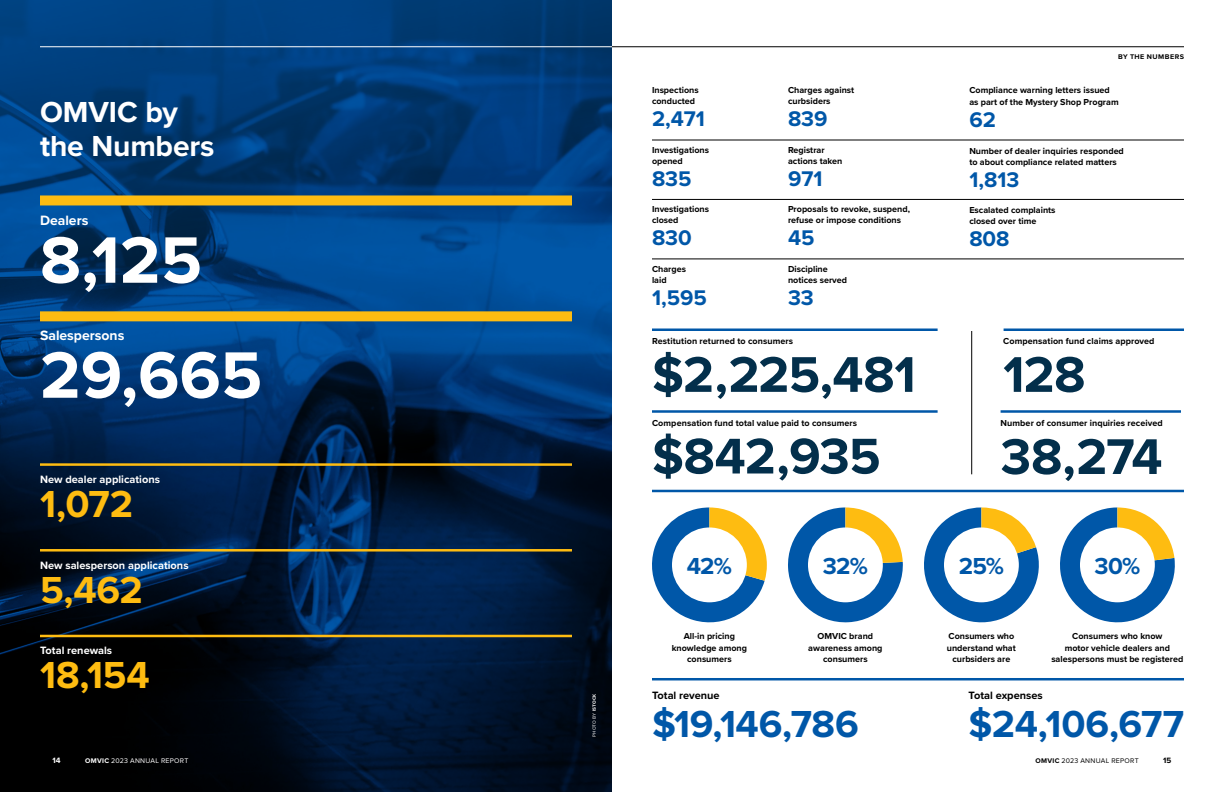
<style>
.page{position:relative;width:1224px;height:792px;background:#fff}
.page>*{position:absolute;margin:0;border:0;box-sizing:border-box;transform-origin:0 0}
.t1{font:700 68px "Proxima Nova";color:#fff}
.t2{font:700 52px "Proxima Nova";letter-spacing:-.02em;color:#032f4b}
.t3{font:700 39px "Proxima Nova";letter-spacing:-.005em;color:#0057a8}
.t4{font:700 39px "Proxima Nova";letter-spacing:-.005em;color:#febc11}
.t5{font:700 30px/34.5px "Proxima Nova";letter-spacing:-.005em;color:#fff}
.t6{font:700 24px "Proxima Nova";letter-spacing:-.03em;color:#0057a8}
.t7{font:700 22px "Proxima Nova";color:#0057a8}
.t8{font:700 14px "Proxima Nova";color:#fff}
.t9{font:700 11px "Proxima Nova";color:#fff}
.t10{font:700 11px "Proxima Nova";color:#000}
.t11{font:700 9px/11px "Proxima Nova";color:#000}
.t12{font:700 8px "Proxima Nova";color:#fff}
.t13{font:700 8px "Proxima Nova";color:#000}
.t14{font:7px "Proxima Nova";letter-spacing:.04em;color:#fff}
.t15{font:7px "Proxima Nova";letter-spacing:.04em;color:#000}
.t16{font:700 7px "Proxima Nova";letter-spacing:.065em;color:#000}
.t17{font:4.8px "Proxima Nova";letter-spacing:.03em;color:#fff}
.s1{font-weight:700}
</style>
<div class="page">
<img style="left:0;top:0;width:612px;height:792px">
<hr style="left:40px;top:46px;width:572px;height:1px;background:#fff">
<hr style="left:612px;top:46px;width:572px;height:1px;background:#000">
<hr style="left:652px;top:140px;width:532px;height:1px;background:#000">
<hr style="left:652px;top:199px;width:532px;height:1px;background:#000">
<hr style="left:652px;top:259px;width:532px;height:1px;background:#000">
<div style="left:40px;top:195px;width:532px;height:10px;background:#febc11"></div>
<div style="left:40px;top:311px;width:532px;height:10px;background:#febc11"></div>
<hr style="left:40px;top:463px;width:532px;height:3px;background:#febc11">
<hr style="left:40px;top:549px;width:532px;height:3px;background:#febc11">
<hr style="left:40px;top:635px;width:532px;height:2px;background:#febc11">
<hr style="left:652px;top:410px;width:286px;height:3px;background:#0057a8">
<hr style="left:1001px;top:410px;width:180px;height:3px;background:#0057a8">
<hr style="left:652px;top:678px;width:532px;height:2px;background:#0057a8">
<hr style="left:652px;top:328px;width:286px;height:3px;background:#0057a8">
<hr style="left:1004px;top:328px;width:180px;height:3px;background:#0057a8">
<hr style="left:652px;top:490px;width:532px;height:2px;background:#0057a8">
<svg style="left:788px;top:507px;width:115px;height:116px"></svg>
<div style="left:808px;top:527px;width:75px;height:75px;background:#fff;border-radius:50%"></div>
<svg style="left:1060px;top:507px;width:115px;height:116px"></svg>
<div style="left:1080px;top:527px;width:75px;height:75px;background:#fff;border-radius:50%"></div>
<svg style="left:652px;top:507px;width:115px;height:116px"></svg>
<div style="left:672px;top:527px;width:75px;height:75px;background:#fff;border-radius:50%"></div>
<svg style="left:924px;top:507px;width:115px;height:116px"></svg>
<div style="left:944px;top:527px;width:75px;height:75px;background:#fff;border-radius:50%"></div>
<hr style="left:971px;top:331px;width:1px;height:143px;background:#000">
<h3 class="t5" style="left:40px;top:94px;width:176px">OMVIC by the Numbers</h3>
<h3 class="t8" style="left:40px;top:210px;width:50px">Dealers</h3>
<h1 class="t1" style="left:40px;top:209px;width:163px">8,125</h1>
<h3 class="t8" style="left:40px;top:325px;width:86px">Salespersons</h3>
<h1 class="t1" style="left:40px;top:324px;width:224px">29,665</h1>
<p class="t9" style="left:40px;top:471px;width:122px">New dealer applications</p>
<h3 class="t4" style="left:40px;top:475px;width:95px">1,072</h3>
<p class="t9" style="left:40px;top:557px;width:150px">New salesperson applications</p>
<h3 class="t4" style="left:40px;top:561px;width:104px">5,462</h3>
<p class="t9" style="left:40px;top:643px;width:74px">Total renewals</p>
<h3 class="t4" style="left:40px;top:646px;width:111px">18,154</h3>
<p class="t12" style="left:53px;top:754px;width:10px">14</p>
<p class="t14" style="left:85px;top:755px;width:105px"><span class="s1">OMVIC</span> 2023 ANNUAL REPORT</p>
<p class="t17" style="left:591px;top:737px;width:45px;rotate:-90deg">PHOTO BY <span class="s1">ISTOCK</span></p>
<p class="t11" style="left:652px;top:84px;width:48px">Inspections conducted</p>
<h3 class="t7" style="left:652px;top:102px;width:54px">2,471</h3>
<p class="t11" style="left:652px;top:144px;width:59px">Investigations opened</p>
<h3 class="t7" style="left:652px;top:162px;width:41px">835</h3>
<p class="t11" style="left:652px;top:203px;width:59px">Investigations closed</p>
<h3 class="t7" style="left:652px;top:221px;width:41px">830</h3>
<p class="t11" style="left:652px;top:263px;width:36px">Charges laid</p>
<h3 class="t7" style="left:652px;top:281px;width:56px">1,595</h3>
<p class="t11" style="left:788px;top:84px;width:68px">Charges against curbsiders</p>
<h3 class="t7" style="left:788px;top:102px;width:41px">839</h3>
<p class="t11" style="left:788px;top:144px;width:56px">Registrar actions taken</p>
<h3 class="t7" style="left:788px;top:162px;width:36px">971</h3>
<p class="t11" style="left:788px;top:203px;width:124px">Proposals to revoke, suspend, refuse or impose conditions</p>
<h3 class="t7" style="left:788px;top:221px;width:28px">45</h3>
<p class="t11" style="left:788px;top:263px;width:61px">Discipline notices served</p>
<h3 class="t7" style="left:788px;top:281px;width:27px">33</h3>
<p class="t11" style="left:652px;top:335px;width:143px">Restitution returned to consumers</p>
<h2 class="t2" style="left:652px;top:336px;width:265px">$2,225,481</h2>
<p class="t11" style="left:652px;top:417px;width:207px">Compensation fund total value paid to consumers</p>
<h2 class="t2" style="left:652px;top:417px;width:230px">$842,935</h2>
<p class="t16" style="left:1118px;top:51px;width:67px">BY THE NUMBERS</p>
<p class="t11" style="left:969px;top:84px;width:151px;line-height:12px">Compliance warning letters issued as part of the Mystery Shop Program</p>
<h3 class="t7" style="left:969px;top:103px;width:28px">62</h3>
<p class="t11" style="left:969px;top:145px;width:156px">Number of dealer inquiries responded to about compliance related matters</p>
<h3 class="t7" style="left:969px;top:163px;width:51px">1,813</h3>
<p class="t11" style="left:969px;top:204px;width:88px">Escalated complaints closed over time</p>
<h3 class="t7" style="left:969px;top:222px;width:42px">808</h3>
<p class="t11" style="left:1003px;top:335px;width:153px">Compensation fund claims approved</p>
<h2 class="t2" style="left:1003px;top:336px;width:84px">128</h2>
<p class="t11" style="left:1001px;top:417px;width:164px">Number of consumer inquiries received</p>
<h2 class="t2" style="left:1001px;top:418px;width:163px">38,274</h2>
<h3 class="t6" style="left:687px;top:548px;width:47px">42%</h3>
<h3 class="t6" style="left:823px;top:548px;width:47px">32%</h3>
<h3 class="t6" style="left:959px;top:548px;width:47px">25%</h3>
<h3 class="t6" style="left:1094px;top:548px;width:47px">30%</h3>
<p class="t11" style="left:672px;top:630px;width:77px;line-height:11.5px;text-align:center">All-in pricing knowledge among consumers</p>
<p class="t11" style="left:808px;top:630px;width:76px;line-height:11.5px;text-align:center">OMVIC brand awareness among consumers</p>
<p class="t11" style="left:947px;top:630px;width:70px;line-height:11.5px;text-align:center">Consumers who understand what curbsiders are</p>
<p class="t11" style="left:1051px;top:630px;width:134px;line-height:11.5px;text-align:center">Consumers who know<br>motor vehicle dealers and salespersons must be registered</p>
<p class="t10" style="left:652px;top:687px;width:69px">Total revenue</p>
<h3 class="t3" style="left:652px;top:695px;width:208px">$19,146,786</h3>
<p class="t10" style="left:968px;top:687px;width:76px">Total expenses</p>
<h3 class="t3" style="left:968px;top:695px;width:217px">$24,106,677</h3>
<p class="t15" style="left:1036px;top:755px;width:105px"><span class="s1">OMVIC</span> 2023 ANNUAL REPORT</p>
<p class="t13" style="left:1163px;top:754px;width:10px">15</p>
</div>
